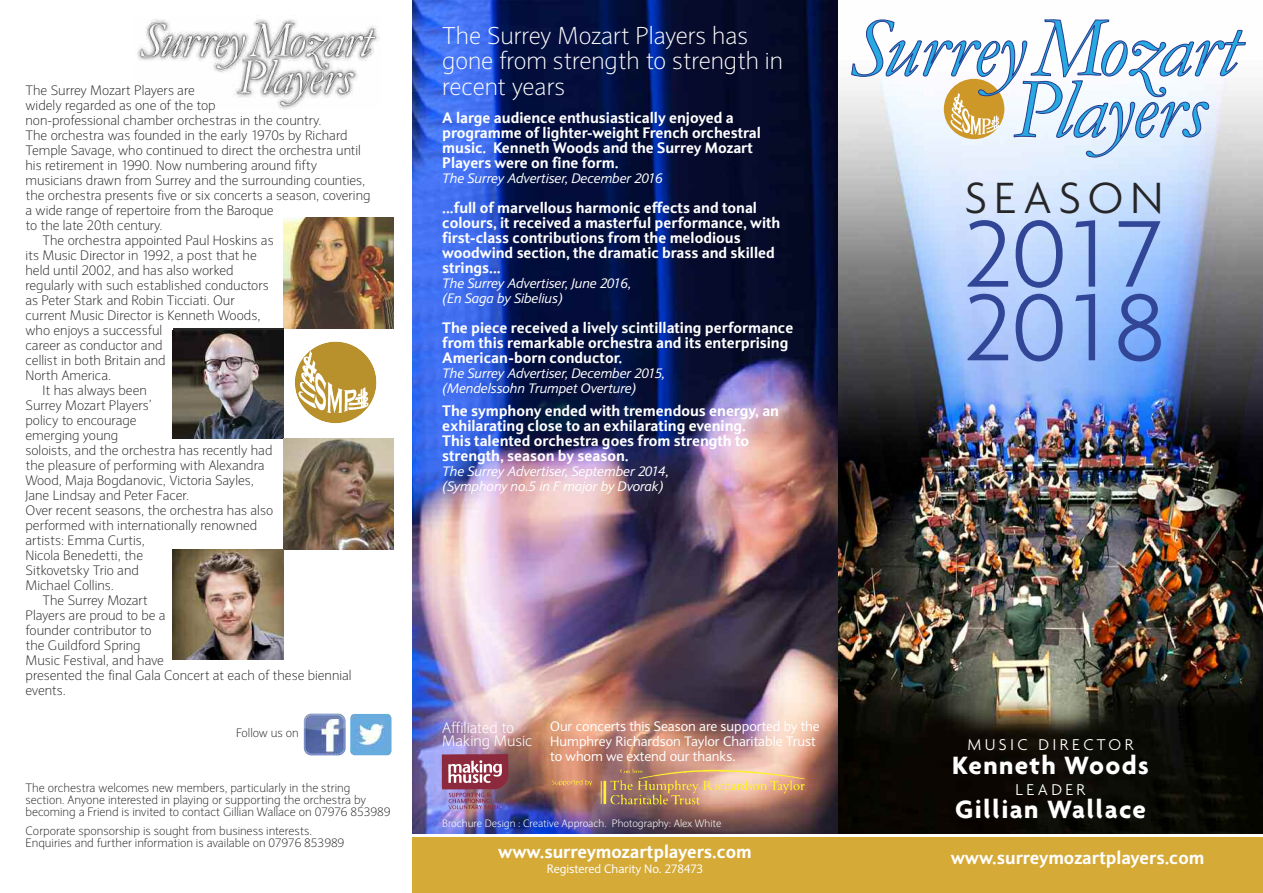
<style>
.page{position:relative;width:1263px;height:893px;background:#fff}
.page>*{position:absolute;margin:0;border:0;box-sizing:border-box;transform-origin:0 0}
.t1{font:300 102.6px/73.7px "Agenda";color:#324698}
.t2{font:300 47.4px "Agenda";letter-spacing:.15em;color:#272627}
.t3{font:700 27.15px "Agenda";letter-spacing:.05em;color:#fff}
.t4{font:200 24px/25.5px "Expert Sans";color:#fff}
.t5{font:800 18px "Expert Sans";color:#fff}
.t6{font:300 16.95px "Agenda";letter-spacing:.2em;color:#fff}
.t7{font:800 15px/15px "Expert Sans";color:#fff}
.t8{font:300 15px/13.5px "Expert Sans";color:#fff}
.t9{font:200 13.5px "Expert Sans";color:#272627}
.t10{font:italic 13.5px/15px "Expert Sans";color:#fff}
.t11{font:13.5px/15px "Expert Sans";color:#fff}
.t12{font:200 12px/12px "Expert Sans";color:#272627}
.t13{font:12px "Expert Sans";color:#fff}
.t14{font:300 10.5px "Expert Sans";color:#fff}
</style>
<div class="page">
<img style="left:838px;top:84px;width:425px;height:749px">
<img style="left:412px;top:0;width:426px;height:833px">
<div style="left:412px;top:838px;width:851px;height:55px;background:#d5aa37"></div>
<img style="left:137px;top:19px;width:242px;height:90px">
<div style="left:295px;top:342px;width:81px;height:81px;background:#b8912c;border-radius:50%"></div>
<img style="left:298px;top:350px;width:72px;height:65px">
<div style="left:294px;top:341px;width:83px;height:83px;border:2px solid #fff;border-radius:50%"></div>
<img style="left:283px;top:217px;width:111px;height:111px">
<img style="left:173px;top:330px;width:110px;height:109px">
<img style="left:283px;top:439px;width:111px;height:110px">
<img style="left:173px;top:549px;width:110px;height:111px">
<img style="left:548px;top:766px;width:264px;height:45px">
<img style="left:440px;top:754px;width:69px;height:57px">
<img style="left:310px;top:714px;width:35px;height:5px">
<img style="left:350px;top:714px;width:42px;height:41px">
<svg style="left:851px;top:19px;width:395px;height:138px"></svg>
<p class="t9" style="left:26px;top:86px;width:171px">The Surrey Mozart Players are</p>
<p class="t9" style="left:26px;top:101px;width:192px">widely regarded as one of the top</p>
<p class="t9" style="left:26px;top:116px;width:298px">non-professional chamber orchestras in the country.</p>
<p class="t9" style="left:26px;top:131px;width:323px">The orchestra was founded in the early 1970s by Richard</p>
<p class="t9" style="left:26px;top:146px;width:337px">Temple Savage, who continued to direct the orchestra until</p>
<p class="t9" style="left:26px;top:161px;width:293px">his retirement in 1990. Now numbering around fifty</p>
<p class="t9" style="left:26px;top:176px;width:341px">musicians drawn from Surrey and the surrounding counties,</p>
<p class="t9" style="left:26px;top:191px;width:346px">the orchestra presents five or six concerts a season, covering</p>
<p class="t9" style="left:26px;top:206px;width:250px">a wide range of repertoire from the Baroque</p>
<p class="t9" style="left:26px;top:221px;width:139px">to the late 20th century.</p>
<p class="t9" style="left:43px;top:236px;width:233px">The orchestra appointed Paul Hoskins as</p>
<p class="t9" style="left:26px;top:251px;width:233px">its Music Director in 1992, a post that he</p>
<p class="t9" style="left:26px;top:266px;width:210px">held until 2002, and has also worked</p>
<p class="t9" style="left:26px;top:281px;width:245px">regularly with such established conductors</p>
<p class="t9" style="left:26px;top:296px;width:211px">as Peter Stark and Robin Ticciati. Our</p>
<p class="t9" style="left:26px;top:311px;width:236px">current Music Director is Kenneth Woods,</p>
<p class="t9" style="left:26px;top:326px;width:138px">who enjoys a successful</p>
<p class="t9" style="left:26px;top:341px;width:139px">career as conductor and</p>
<p class="t9" style="left:26px;top:356px;width:142px">cellist in both Britain and</p>
<p class="t9" style="left:26px;top:371px;width:87px">North America.</p>
<p class="t9" style="left:43px;top:386px;width:106px">It has always been</p>
<p class="t9" style="left:26px;top:401px;width:128px">Surrey Mozart Players’</p>
<p class="t9" style="left:26px;top:416px;width:113px">policy to encourage</p>
<p class="t9" style="left:26px;top:431px;width:94px">emerging young</p>
<p class="t9" style="left:26px;top:446px;width:248px">soloists, and the orchestra has recently had</p>
<p class="t9" style="left:26px;top:461px;width:241px">the pleasure of performing with Alexandra</p>
<p class="t9" style="left:26px;top:476px;width:230px">Wood, Maja Bogdanovic, Victoria Sayles,</p>
<p class="t9" style="left:26px;top:491px;width:165px">Jane Lindsay and Peter Facer.</p>
<p class="t9" style="left:26px;top:506px;width:249px">Over recent seasons, the orchestra has also</p>
<p class="t9" style="left:26px;top:521px;width:233px">performed with internationally renowned</p>
<p class="t9" style="left:26px;top:536px;width:121px">artists: Emma Curtis,</p>
<p class="t9" style="left:26px;top:551px;width:119px">Nicola Benedetti, the</p>
<p class="t9" style="left:26px;top:566px;width:115px">Sitkovetsky Trio and</p>
<p class="t9" style="left:26px;top:581px;width:90px">Michael Collins.</p>
<p class="t9" style="left:43px;top:596px;width:107px">The Surrey Mozart</p>
<p class="t9" style="left:26px;top:611px;width:142px">Players are proud to be a</p>
<p class="t9" style="left:26px;top:626px;width:128px">founder contributor to</p>
<p class="t9" style="left:26px;top:641px;width:117px">the Guildford Spring</p>
<p class="t9" style="left:26px;top:656px;width:140px">Music Festival, and have</p>
<p class="t9" style="left:26px;top:671px;width:328px">presented the final Gala Concert at each of these biennial</p>
<p class="t9" style="left:26px;top:686px;width:42px">events.</p>
<p class="t12" style="left:236px;top:728px;width:64px">Follow us on</p>
<p class="t12" style="left:26px;top:783px;width:366px">The orchestra welcomes new members, particularly in the string section. Anyone interested in playing or supporting the orchestra by becoming a Friend is invited to contact Gillian Wallace on 07976 853989</p>
<p class="t12" style="left:26px;top:826px;width:320px">Corporate sponsorship is sought from business interests.<br>Enquiries and further information is available on 07976 853989</p>
<h3 class="t4" style="left:442px;top:25px;width:342px">The Surrey Mozart Players has gone from strength to strength in recent years</h3>
<p class="t7" style="left:442px;top:112px;width:320px">A large audience enthusiastically enjoyed a programme of lighter-weight French orchestral music. Kenneth Woods and the Surrey Mozart Players were on fine form.</p>
<p class="t10" style="left:442px;top:172px;width:222px">The Surrey Advertiser, December 2016</p>
<p class="t7" style="left:442px;top:202px;width:340px">...full of marvellous harmonic effects and tonal colours, it received a masterful performance, with first-class contributions from the melodious woodwind section, the dramatic brass and skilled strings...</p>
<p class="t10" style="left:442px;top:277px;width:190px">The Surrey Advertiser, June 2016, (En Saga by Sibelius)</p>
<p class="t7" style="left:442px;top:322px;width:353px">The piece received a lively scintillating performance from this remarkable orchestra and its enterprising<br>American-born conductor.</p>
<p class="t10" style="left:442px;top:367px;width:224px">The Surrey Advertiser, December 2015, (Mendelssohn Trumpet Overture)</p>
<p class="t7" style="left:442px;top:404px;width:338px">The symphony ended with tremendous energy, an exhilarating close to an exhilarating evening.<br>This talented orchestra goes from strength to strength, season by season.</p>
<p class="t10" style="left:442px;top:465px;width:228px">The Surrey Advertiser, September 2014, (Symphony no.5 in F major by Dvorak)</p>
<p class="t8" style="left:442px;top:722px;width:92px">Affiliated to<br>Making Music</p>
<p class="t11" style="left:550px;top:720px;width:271px">Our concerts this Season are supported by the<br>Humphrey Richardson Taylor Charitable Trust to whom we extend our thanks.</p>
<p class="t14" style="left:442px;top:819px;width:281px">Brochure Design : Creative Approach. Photography: Alex White</p>
<h3 class="t5" style="left:498px;top:846px;width:255px">www.surreymozartplayers.com</h3>
<p class="t13" style="left:547px;top:865px;width:158px">Registered Charity No. 278473</p>
<h2 class="t2" style="left:965px;top:169px;width:199px">SEASON</h2>
<h1 class="t1" style="left:964px;top:214px;width:203px">2017<br>2018</h1>
<p class="t6" style="left:967px;top:734px;width:168px">MUSIC DIRECTOR</p>
<h3 class="t3" style="left:952px;top:748px;width:198px">Kenneth Woods</h3>
<p class="t6" style="left:1015px;top:779px;width:71px">LEADER</p>
<h3 class="t3" style="left:955px;top:793px;width:192px">Gillian Wallace</h3>
<h3 class="t5" style="left:951px;top:851px;width:255px">www.surreymozartplayers.com</h3>
</div>
